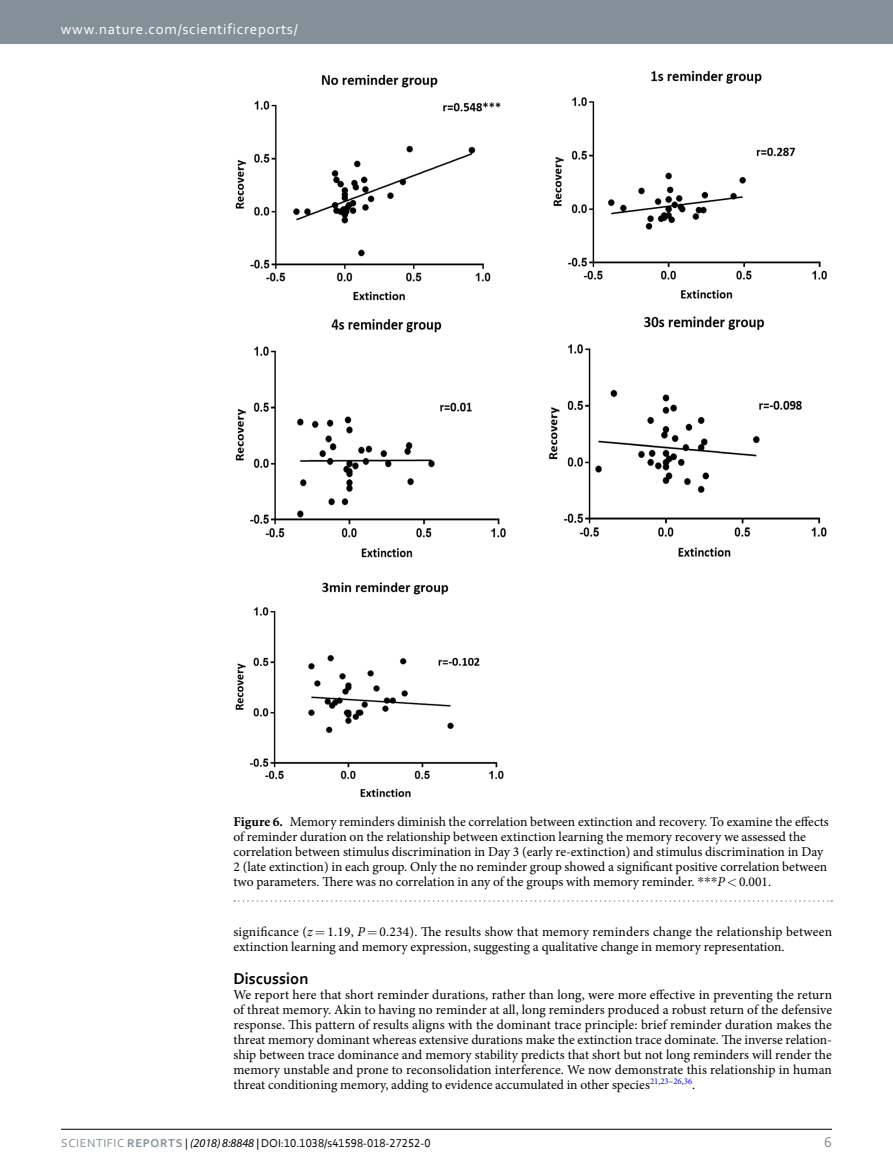
<style>
.page{position:relative;width:893px;height:1174px;background:#fff}
.page>*{position:absolute;margin:0;border:0;box-sizing:border-box;transform-origin:0 0}
.t1{font:700 16.5px "Corbel";color:#000}
.t2{font:15px "Corbel 2";letter-spacing:.045em;color:#fff}
.t3{font:15px "Corbel 2";color:#839097}
.t4{font:13.5px/15px "Minion Pro";color:#000}
.t5{font:12px "Corbel";color:#000}
.s1{font-weight:700}
.s2{font-family:"STIX General"}
.s3{font-style:italic}
.s4{font-family:"Corbel 2";color:#839097}
.s5{font-family:"Corbel Bold 2";color:#839097}
.s6{font-family:"Corbel 2"}
.s7{font-family:"Myriad Pro";font-style:italic}
</style>
<div class="page">
<div style="left:0;top:0;width:893px;height:43px;background:#839097"></div>
<hr style="left:61px;top:1129px;width:771px;height:1px;background:#000">
<img style="left:235px;top:70px;width:592px;height:728px">
<svg style="left:234px;top:900px;width:598px;height:1px"></svg>
<p class="t2" style="left:61px;top:19px;width:238px">www.nature.com/scientificreports/</p>
<p class="t4" style="left:233px;top:814px;width:597px"><span class="s1">Figure 6.</span> Memory reminders diminish the correlation between extinction and recovery. To examine the effects of reminder duration on the relationship between extinction learning the memory recovery we assessed the correlation between stimulus discrimination in Day 3 (early re-extinction) and stimulus discrimination in Day 2 (late extinction) in each group. Only the no reminder group showed a significant positive correlation between two parameters. There was no correlation in any of the groups with memory reminder. <span class="s2">***</span><span class="s3">P</span> 0.001.</p>
<p class="t4" style="left:233px;top:924px;width:600px">significance (<span class="s3">z</span> 1.19, <span class="s3">P</span> 0.234). The results show that memory reminders change the relationship between extinction learning and memory expression, suggesting a qualitative change in memory representation.</p>
<p class="t1" style="left:233px;top:968px;width:77px">Discussion</p>
<p class="t4" style="left:233px;top:987px;width:600px;text-align:justify">We report here that short reminder durations, rather than long, were more effective in preventing the return of threat memory. Akin to having no reminder at all, long reminders produced a robust return of the defensive response. This pattern of results aligns with the dominant trace principle: brief reminder duration makes the threat memory dominant whereas extensive durations make the extinction trace dominate. The inverse relation&shy;ship between trace dominance and memory stability predicts that short but not long reminders will render the memory unstable and prone to reconsolidation interference. We now demonstrate this relationship in human threat conditioning memory, adding to evidence accumulated in other species<sup>21</sup><sup>,</sup><sup>23</sup><sup>–</sup><sup>26</sup><sup>,</sup><sup>36</sup>.</p>
<p class="t5" style="left:61px;top:1135px;width:371px"><span class="s4">SCIeNTIFIC</span> <span class="s5">REPORTS</span> <span class="s6">|</span> <span class="s7">(2018) 8:8848</span> | DOI:10.1038/s41598-018-27252-0</p>
<p class="t3" style="left:824px;top:1132px;width:9px">6</p>
</div>
